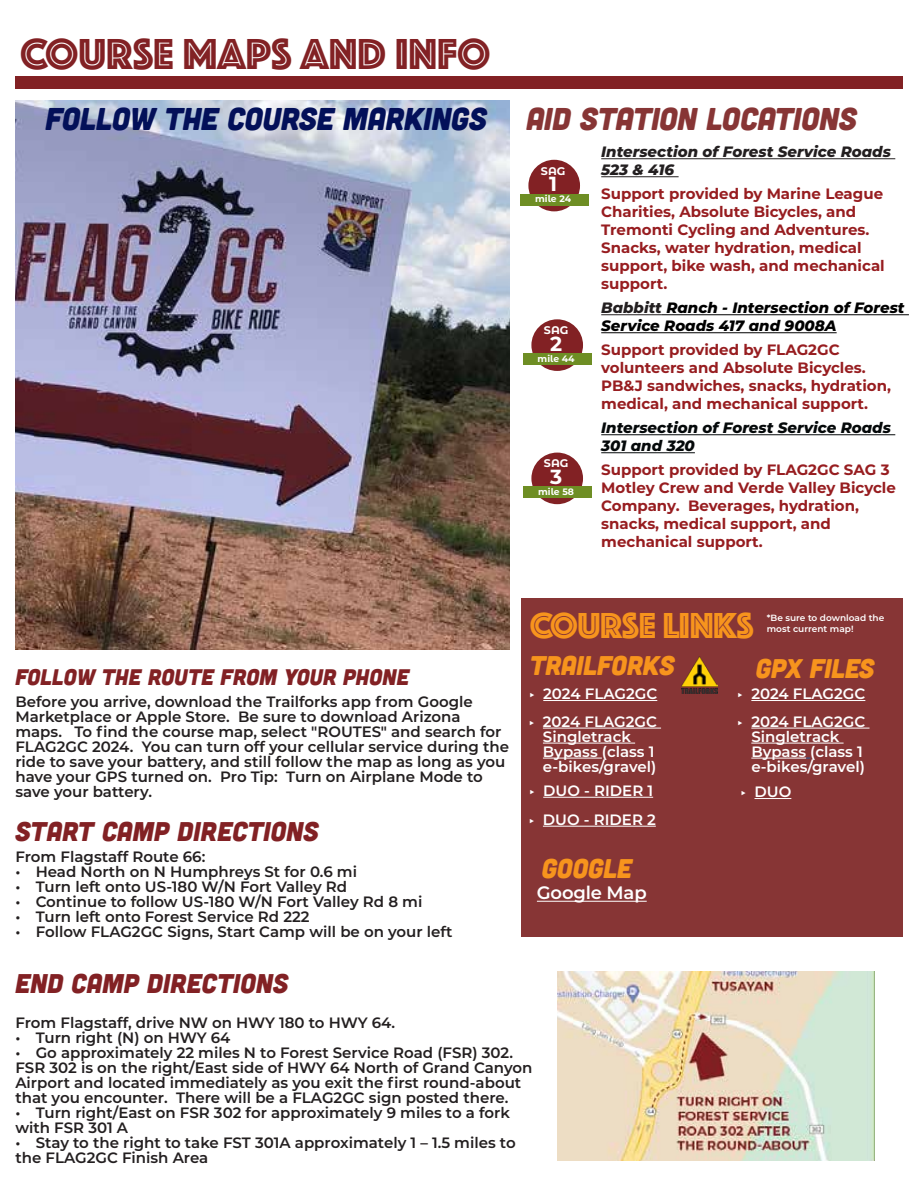
<style>
.page{position:relative;width:918px;height:1188px;background:#fff}
.page>*{position:absolute;margin:0;border:0;box-sizing:border-box;transform-origin:0 0}
.t1{font:45px "Phosphate Inline";color:#822124}
.t2{font:37.5px "Phosphate Inline";letter-spacing:-.01em;color:#f7941d}
.t3{font:italic 31.5px "Cubano";letter-spacing:-.01em;color:#031059}
.t4{font:italic 31.5px "Cubano";letter-spacing:-.01em;color:#873535}
.t5{font:italic 27px "Cubano Sharp";color:#822124}
.t6{font:italic 27px "Cubano";letter-spacing:-.01em;color:#f7941d}
.t7{font:italic 22.5px "Cubano Sharp";color:#822124}
.t8{font:700 20.4px "Montserrat";color:#fff}
.t9{font:600 18px "Montserrat";letter-spacing:-.01em;color:#fff}
.t10{font:600 15px/15px "Montserrat";color:#231f20}
.t11{font:700 15px/18px "Montserrat";color:#971d20}
.t12{font:600 15px/15px "Montserrat";color:#fff}
.t13{font:italic 800 15px/18px "Montserrat";color:#000}
.t14{font:italic 800 15px/18px "Montserrat";color:#05090a}
.t15{font:italic 800 15px/18px "Montserrat";color:#231f20}
.t16{font:700 11.1px "Montserrat";color:#fff}
.t17{font:700 9.3px "Montserrat";color:#fff}
.t18{font:600 9px/10.8px "Montserrat";color:#fff}
.s1{color:#231f20}
.s2{font-family:"Source Sans 3";font-weight:400}
</style>
<div class="page">
<div style="left:522px;top:598px;width:381px;height:339px;background:#873535"></div>
<div style="left:15px;top:76px;width:888px;height:12px;background:#822124"></div>
<img style="left:15px;top:101px;width:495px;height:548px">
<hr style="left:601px;top:158px;width:294px;height:1px;background:#231f20">
<hr style="left:601px;top:176px;width:78px;height:1px;background:#231f20">
<hr style="left:601px;top:314px;width:61px;height:1px;background:#231f20">
<hr style="left:662px;top:314px;width:247px;height:1px;background:#000">
<hr style="left:601px;top:332px;width:236px;height:1px;background:#000">
<hr style="left:601px;top:434px;width:294px;height:1px;background:#05090a">
<hr style="left:601px;top:452px;width:94px;height:1px;background:#05090a">
<div style="left:531px;top:453px;width:52px;height:51px;background:#822124;border-radius:50%"></div>
<div style="left:524px;top:487px;width:68px;height:11px;background:#6e8e24"></div>
<div style="left:531px;top:319px;width:52px;height:52px;background:#822124;border-radius:50%"></div>
<div style="left:524px;top:354px;width:68px;height:11px;background:#6e8e24"></div>
<div style="left:528px;top:160px;width:52px;height:51px;background:#822124;border-radius:50%"></div>
<div style="left:521px;top:194px;width:68px;height:11px;background:#6e8e24"></div>
<hr style="left:537px;top:901px;width:110px;height:1px;background:#fff">
<img style="left:681px;top:656px;width:36px;height:37px">
<hr style="left:543px;top:700px;width:114px;height:1px;background:#fff">
<hr style="left:543px;top:728px;width:118px;height:1px;background:#fff">
<hr style="left:543px;top:743px;width:92px;height:1px;background:#fff">
<hr style="left:543px;top:758px;width:59px;height:1px;background:#fff">
<hr style="left:543px;top:797px;width:110px;height:1px;background:#fff">
<hr style="left:543px;top:826px;width:113px;height:1px;background:#fff">
<img style="left:558px;top:972px;width:317px;height:189px">
<hr style="left:751px;top:700px;width:114px;height:1px;background:#fff">
<hr style="left:751px;top:728px;width:119px;height:1px;background:#fff">
<hr style="left:751px;top:743px;width:93px;height:1px;background:#fff">
<hr style="left:751px;top:758px;width:55px;height:1px;background:#fff">
<hr style="left:755px;top:798px;width:36px;height:1px;background:#fff">
<h1 class="t1" style="left:20px;top:22px;width:472px">COURSE MAPs AND INFO</h1>
<h3 class="t3" style="left:45px;top:99px;width:443px">FOLLOW THE COURSE MARKINGS</h3>
<h3 class="t4" style="left:526px;top:99px;width:332px">AID STATION LOCATIONS</h3>
<p class="t16" style="left:541px;top:163px;width:26px">SAG</p>
<h3 class="t8" style="left:549px;top:169px;width:9px">1</h3>
<p class="t17" style="left:535px;top:192px;width:38px">mile 24</p>
<p class="t16" style="left:544px;top:322px;width:26px">SAG</p>
<h3 class="t8" style="left:550px;top:329px;width:14px">2</h3>
<p class="t17" style="left:538px;top:352px;width:39px">mile 44</p>
<p class="t16" style="left:544px;top:456px;width:26px">SAG</p>
<h3 class="t8" style="left:550px;top:462px;width:14px">3</h3>
<p class="t17" style="left:538px;top:485px;width:37px">mile 58</p>
<p class="t15" style="left:601px;top:142px;width:291px">Intersection of Forest Service Roads<br>523 &amp; 416</p>
<p class="t11" style="left:601px;top:184px;width:285px">Support provided by Marine League<br>Charities, Absolute Bicycles, and<br>Tremonti Cycling and Adventures.<br>Snacks, water hydration, medical support, bike wash, and mechanical support.</p>
<p class="t13" style="left:601px;top:298px;width:305px"><span class="s1">Babbitt</span> Ranch - Intersection of Forest<br>Service Roads 417 and 9008A</p>
<p class="t11" style="left:601px;top:340px;width:291px">Support provided by FLAG2GC volunteers and Absolute Bicycles.<br>PB&amp;J sandwiches, snacks, hydration, medical, and mechanical support.</p>
<p class="t14" style="left:601px;top:418px;width:291px">Intersection of Forest Service Roads<br>301 and 320</p>
<p class="t11" style="left:601px;top:460px;width:296px">Support provided by FLAG2GC SAG 3<br>Motley Crew and Verde Valley Bicycle<br>Company. Beverages, hydration, snacks, medical support, and mechanical support.</p>
<h3 class="t7" style="left:15px;top:663px;width:395px">FOLLOW THE ROUTE FROM YOUR PHONE</h3>
<p class="t10" style="left:15px;top:693px;width:495px">Before you arrive, download the Trailforks app from Google Marketplace or Apple Store. Be sure to download Arizona maps. To find the course map, select "ROUTES" and search for FLAG2GC 2024. You can turn off your cellular service during the ride to save your battery, and still follow the map as long as you have your GPS turned on. Pro Tip: Turn on Airplane Mode to save your battery.</p>
<h3 class="t5" style="left:15px;top:813px;width:305px">START CAMP DIRECTIONS</h3>
<p class="t10" style="left:15px;top:849px;width:191px">From Flagstaff Route 66:</p>
<p class="t10" style="left:15px;top:864px;width:343px">• Head North on N Humphreys St for 0.6 mi</p>
<p class="t10" style="left:15px;top:879px;width:333px">• Turn left onto US-180 W/N Fort Valley Rd</p>
<p class="t10" style="left:15px;top:894px;width:408px">• Continue to follow US-180 W/N Fort Valley Rd 8 mi</p>
<p class="t10" style="left:15px;top:909px;width:296px">• Turn left onto Forest Service Rd 222</p>
<p class="t10" style="left:15px;top:924px;width:439px">• Follow FLAG2GC Signs, Start Camp will be on your left</p>
<h3 class="t5" style="left:15px;top:966px;width:275px">END CAMP DIRECTIONS</h3>
<h2 class="t2" style="left:530px;top:598px;width:225px">COURSE LINKS</h2>
<p class="t18" style="left:767px;top:612px;width:119px">*Be sure to download the most current map!</p>
<h3 class="t6" style="left:756px;top:651px;width:121px">GPX FILES</h3>
<p class="t12" style="left:738px;top:679px;width:129px;line-height:27.6px"><span class="s2">‣</span> 2024 FLAG2GC <span class="s2">‣</span> 2024 FLAG2GC</p>
<p class="t12" style="left:751px;top:728px;width:115px">Singletrack<br>Bypass (class 1 e-bikes/gravel)</p>
<p class="t12" style="left:741px;top:784px;width:52px"><span class="s2">‣</span> DUO</p>
<h3 class="t6" style="left:530px;top:648px;width:147px">TRAILFORKS</h3>
<p class="t12" style="left:529px;top:679px;width:129px;line-height:27.6px"><span class="s2">‣</span> 2024 FLAG2GC <span class="s2">‣</span> 2024 FLAG2GC</p>
<p class="t12" style="left:543px;top:728px;width:115px">Singletrack<br>Bypass (class 1 e-bikes/gravel)</p>
<p class="t12" style="left:529px;top:775px;width:128px;line-height:29px"><span class="s2">‣</span> DUO - RIDER 1 <span class="s2">‣</span> DUO - RIDER 2</p>
<h3 class="t6" style="left:542px;top:852px;width:92px">GOOGLE</h3>
<p class="t9" style="left:537px;top:880px;width:111px">Google Map</p>
<p class="t10" style="left:15px;top:1015px;width:381px">From Flagstaff, drive NW on HWY 180 to HWY 64.</p>
<p class="t10" style="left:15px;top:1030px;width:217px">• Turn right (N) on HWY 64</p>
<p class="t10" style="left:15px;top:1045px;width:519px">• Go approximately 22 miles N to Forest Service Road (FSR) 302.<br>FSR 302 is on the right/East side of HWY 64 North of Grand Canyon Airport and located immediately as you exit the first round-about that you encounter. There will be a FLAG2GC sign posted there.</p>
<p class="t10" style="left:15px;top:1105px;width:496px">• Turn right/East on FSR 302 for approximately 9 miles to a fork with FSR 301 A</p>
<p class="t10" style="left:15px;top:1135px;width:502px">• Stay to the right to take FST 301A approximately 1 – 1.5 miles to the FLAG2GC Finish Area</p>
</div>
